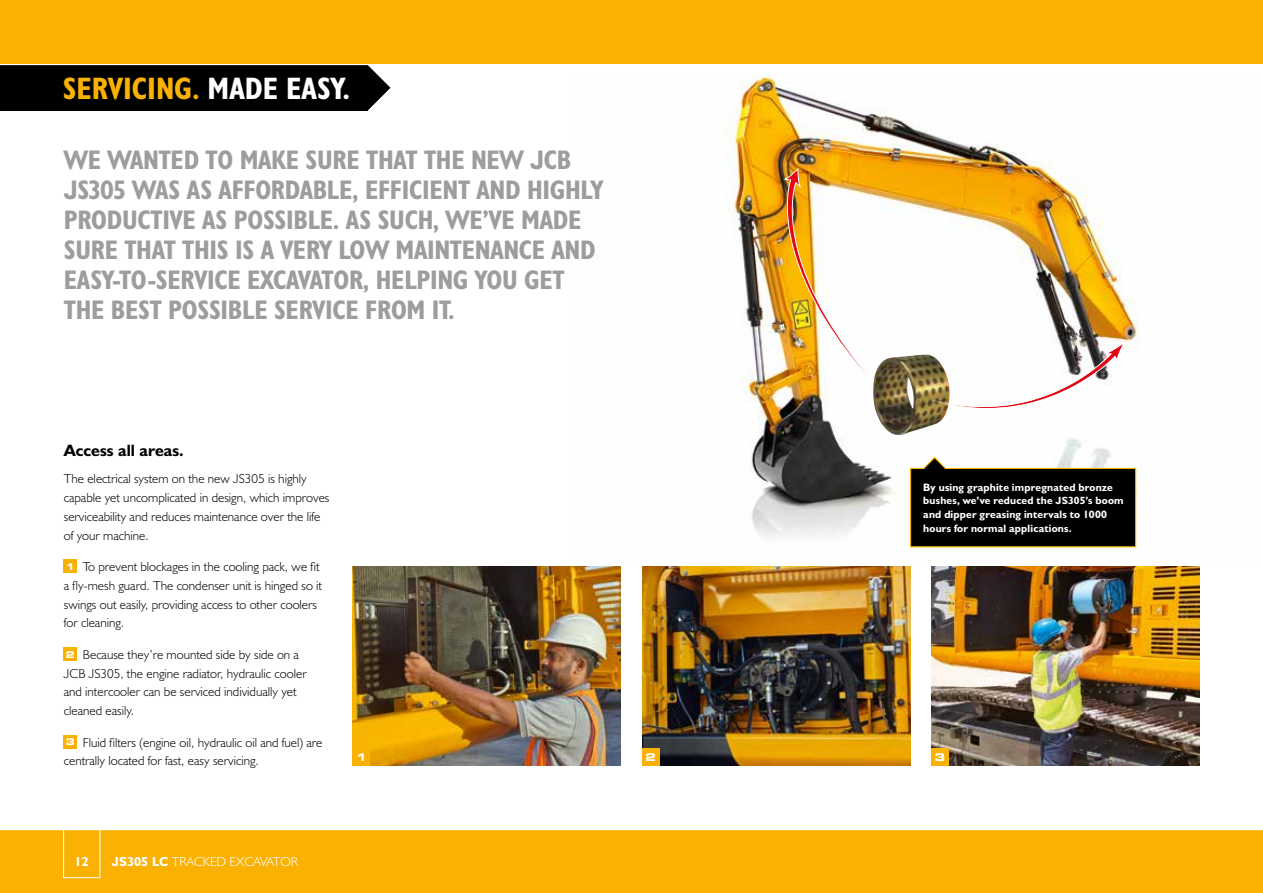
<style>
.page{position:relative;width:1263px;height:893px;background:#fff}
.page>*{position:absolute;margin:0;border:0;box-sizing:border-box;transform-origin:0 0}
.t1{font:31.2px "JCB Bold Condensed";color:#f9b104}
.t2{font:27px/30px "JCB Bold Condensed";letter-spacing:-.01em;color:#9d9d9c}
.t3{font:16.5px "JCB Bold";color:#000}
.t4{font:13.2px/18.8px "JCB Light";color:#000}
.t5{font:13.2px "JCB Light";color:#fff}
.t6{font:13.2px "JCB Bold";color:#fff}
.t7{font:10.8px/13.8px "JCB Bold";letter-spacing:.015em;color:#fff}
.t8{font:700 expanded 10.5px "Square 721 BT";color:#fff}
.s1{color:#fff}
.s2{font-family:"Square 721 BT";font-weight:700;font-stretch:expanded;font-size:9.15px;color:#fff}
.s3{font-size:10.5px}
.s4{font-family:"JCB Bold"}
</style>
<div class="page">
<div style="left:0;top:829px;width:1263px;height:64px;background:#f9b104"></div>
<hr style="left:0;top:829px;width:1263px;height:1px;background:#fff">
<img style="left:724px;top:74px;width:415px;height:463px">
<img style="left:782px;top:168px;width:343px;height:275px">
<svg style="left:368px;top:65px;width:22px;height:45px"></svg>
<div style="left:0;top:54px;width:368px;height:57px;background:#000"></div>
<img style="left:642px;top:567px;width:268px;height:198px">
<hr style="left:0;top:64px;width:1263px;height:1px;background:#fff">
<div style="left:64px;top:560px;width:13px;height:13px;background:#f9b104"></div>
<div style="left:64px;top:648px;width:13px;height:13px;background:#f9b104"></div>
<div style="left:64px;top:735px;width:13px;height:14px;background:#f9b104"></div>
<div style="left:63px;top:819px;width:37px;height:59px;border:1px solid #fff"></div>
<img style="left:353px;top:567px;width:268px;height:198px">
<img style="left:931px;top:567px;width:268px;height:198px">
<div style="left:0;top:0;width:1263px;height:64px;background:#f9b104"></div>
<svg style="left:909px;top:456px;width:228px;height:92px;background:#2a2822"></svg>
<div style="left:353px;top:748px;width:17px;height:17px;background:#f9b104"></div>
<div style="left:642px;top:748px;width:17px;height:17px;background:#f9b104"></div>
<div style="left:931px;top:748px;width:17px;height:17px;background:#f9b104"></div>
<h1 class="t1" style="left:63px;top:69px;width:288px">SERVICING. <span class="s1">MADE EASY.</span></h1>
<p class="t2" style="left:64px;top:145px;width:541px">WE WANTED TO MAKE SURE THAT THE NEW JCB JS305 WAS AS AFFORDABLE, EFFICIENT AND HIGHLY PRODUCTIVE AS POSSIBLE. AS SUCH, WE’VE MADE SURE THAT THIS IS A VERY LOW MAINTENANCE AND EASY-TO-SERVICE EXCAVATOR, HELPING YOU GET THE BEST POSSIBLE SERVICE FROM IT.</p>
<p class="t3" style="left:64px;top:440px;width:121px">Access all areas.</p>
<p class="t4" style="left:64px;top:469px;width:267px">The electrical system on the new JS305 is highly capable yet uncomplicated in design, which improves serviceability and reduces maintenance over the life of your machine.</p>
<p class="t4" style="left:64px;top:557px;width:260px"><span class="s2">1</span> To prevent blockages in the cooling pack, we fit a fly-mesh guard. The condenser unit is hinged so it swings out easily, providing access to other coolers for cleaning.</p>
<p class="t4" style="left:64px;top:645px;width:244px"><span class="s2">2</span> Because they’re mounted side by side on a JCB JS305, the engine radiator, hydraulic cooler and intercooler can be serviced individually yet cleaned easily.</p>
<p class="t4" style="left:64px;top:732px;width:260px"><span class="s2">3</span> Fluid filters (engine oil, hydraulic oil and fuel) are centrally located for fast, easy servicing.</p>
<p class="t7" style="left:923px;top:480px;width:202px">By using graphite impregnated bronze bushes, we’ve reduced the <span class="s3">JS305</span>’s boom and dipper greasing intervals to 1000 hours for normal applications.</p>
<p class="t8" style="left:356px;top:751px;width:12px">1</p>
<p class="t8" style="left:645px;top:751px;width:12px">2</p>
<p class="t8" style="left:935px;top:751px;width:12px">3</p>
<p class="t6" style="left:74px;top:853px;width:16px">12</p>
<p class="t5" style="left:112px;top:853px;width:188px"><span class="s4">JS305 LC</span> TRACKED EXCAVATOR</p>
</div>
